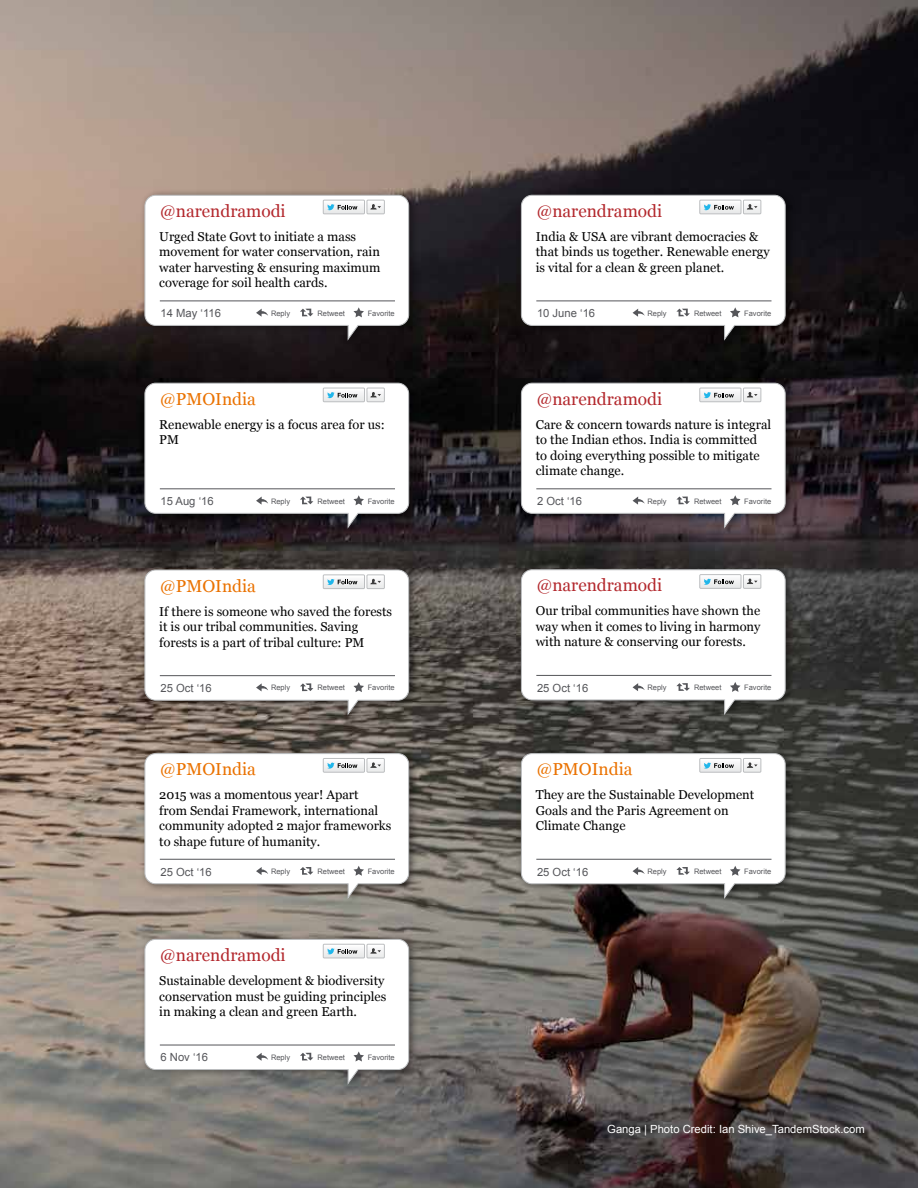
<style>
.page{position:relative;width:918px;height:1188px;background:#fff}
.page>*{position:absolute;margin:0;border:0;box-sizing:border-box;transform-origin:0 0}
.t1{font:17.25px "Georgia";color:#b3282d}
.t2{font:17.25px "Georgia";color:#ea7200}
.t3{font:12.9px/15.5px "Georgia";color:#000}
.t4{font:11.25px "Arial";color:#55565a}
.t5{font:11.25px "Arial";color:#fff}
.t6{font:7.5px "Arial";color:#55565a}
</style>
<div class="page">
<img style="left:0;top:0;width:918px;height:1188px">
<div style="left:140px;top:189px;width:279px;height:158px;background:#000;opacity:.48"></div>
<div style="left:140px;top:747px;width:279px;height:159px;background:#000;opacity:.48"></div>
<div style="left:140px;top:377px;width:279px;height:158px;background:#000;opacity:.48"></div>
<div style="left:140px;top:563px;width:279px;height:159px;background:#000;opacity:.48"></div>
<div style="left:516px;top:189px;width:280px;height:158px;background:#000;opacity:.48"></div>
<div style="left:516px;top:747px;width:280px;height:159px;background:#000;opacity:.48"></div>
<div style="left:516px;top:377px;width:280px;height:158px;background:#000;opacity:.48"></div>
<div style="left:516px;top:563px;width:280px;height:159px;background:#000;opacity:.48"></div>
<div style="left:140px;top:933px;width:279px;height:159px;background:#000;opacity:.48"></div>
<svg style="left:145px;top:195px;width:264px;height:145px"></svg>
<svg style="left:145px;top:753px;width:264px;height:146px"></svg>
<svg style="left:145px;top:383px;width:264px;height:145px"></svg>
<svg style="left:145px;top:570px;width:264px;height:145px"></svg>
<svg style="left:521px;top:195px;width:265px;height:145px"></svg>
<svg style="left:521px;top:753px;width:265px;height:146px"></svg>
<svg style="left:521px;top:383px;width:265px;height:145px"></svg>
<svg style="left:521px;top:569px;width:265px;height:146px"></svg>
<svg style="left:145px;top:939px;width:264px;height:145px"></svg>
<h1 class="t1" style="left:160px;top:198px;width:127px">@narendramodi</h1>
<h1 class="t1" style="left:536px;top:198px;width:127px">@narendramodi</h1>
<p class="t3" style="left:159px;top:228px;width:223px">Urged State Govt to initiate a mass movement for water conservation, rain water harvesting &amp; ensuring maximum coverage for soil health cards.</p>
<p class="t3" style="left:536px;top:228px;width:236px">India &amp; USA are vibrant democracies &amp; that binds us together. Renewable energy is vital for a clean &amp; green planet.</p>
<p class="t4" style="left:161px;top:306px;width:62px">14 May ‘116</p>
<p class="t6" style="left:271px;top:308px;width:21px">Reply</p>
<p class="t6" style="left:318px;top:308px;width:29px">Retweet</p>
<p class="t6" style="left:368px;top:308px;width:29px">Favorite</p>
<p class="t4" style="left:537px;top:306px;width:60px">10 June ‘16</p>
<p class="t6" style="left:648px;top:308px;width:21px">Reply</p>
<p class="t6" style="left:694px;top:308px;width:29px">Retweet</p>
<p class="t6" style="left:744px;top:308px;width:29px">Favorite</p>
<h1 class="t2" style="left:160px;top:386px;width:98px">@PMOIndia</h1>
<h1 class="t1" style="left:536px;top:386px;width:127px">@narendramodi</h1>
<p class="t3" style="left:159px;top:416px;width:227px">Renewable energy is a focus area for us:<br>PM</p>
<p class="t3" style="left:536px;top:416px;width:237px">Care &amp; concern towards nature is integral to the Indian ethos. India is committed to doing everything possible to mitigate climate change.</p>
<p class="t4" style="left:161px;top:494px;width:55px">15 Aug ‘16</p>
<p class="t6" style="left:271px;top:496px;width:21px">Reply</p>
<p class="t6" style="left:318px;top:496px;width:29px">Retweet</p>
<p class="t6" style="left:368px;top:496px;width:29px">Favorite</p>
<p class="t4" style="left:537px;top:494px;width:47px">2 Oct ‘16</p>
<p class="t6" style="left:648px;top:496px;width:21px">Reply</p>
<p class="t6" style="left:694px;top:496px;width:29px">Retweet</p>
<p class="t6" style="left:744px;top:496px;width:29px">Favorite</p>
<h1 class="t2" style="left:160px;top:573px;width:98px">@PMOIndia</h1>
<h1 class="t1" style="left:536px;top:573px;width:127px">@narendramodi</h1>
<p class="t3" style="left:159px;top:603px;width:234px">If there is someone who saved the forests it is our tribal communities. Saving forests is a part of tribal culture: PM</p>
<p class="t3" style="left:536px;top:603px;width:226px;text-align:justify">Our tribal communities have shown the way when it comes to living in harmony with nature &amp; conserving our forests.</p>
<p class="t4" style="left:161px;top:681px;width:53px">25 Oct ‘16</p>
<p class="t6" style="left:271px;top:683px;width:21px">Reply</p>
<p class="t6" style="left:318px;top:683px;width:29px">Retweet</p>
<p class="t6" style="left:368px;top:683px;width:29px">Favorite</p>
<p class="t4" style="left:537px;top:681px;width:53px">25 Oct ‘16</p>
<p class="t6" style="left:648px;top:683px;width:21px">Reply</p>
<p class="t6" style="left:694px;top:683px;width:29px">Retweet</p>
<p class="t6" style="left:744px;top:683px;width:29px">Favorite</p>
<h1 class="t2" style="left:160px;top:757px;width:98px">@PMOIndia</h1>
<h1 class="t2" style="left:536px;top:757px;width:98px">@PMOIndia</h1>
<p class="t3" style="left:159px;top:787px;width:234px">2015 was a momentous year! Apart<br>from Sendai Framework, international community adopted 2 major frameworks to shape future of humanity.</p>
<p class="t3" style="left:536px;top:787px;width:220px">They are the Sustainable Development<br>Goals and the Paris Agreement on<br>Climate Change</p>
<p class="t4" style="left:161px;top:864px;width:53px">25 Oct ‘16</p>
<p class="t6" style="left:271px;top:867px;width:21px">Reply</p>
<p class="t6" style="left:318px;top:867px;width:29px">Retweet</p>
<p class="t6" style="left:368px;top:867px;width:29px">Favorite</p>
<p class="t4" style="left:537px;top:864px;width:53px">25 Oct ‘16</p>
<p class="t6" style="left:648px;top:867px;width:21px">Reply</p>
<p class="t6" style="left:694px;top:867px;width:29px">Retweet</p>
<p class="t6" style="left:744px;top:867px;width:29px">Favorite</p>
<h1 class="t1" style="left:160px;top:942px;width:127px">@narendramodi</h1>
<p class="t3" style="left:159px;top:972px;width:228px">Sustainable development &amp; biodiversity conservation must be guiding principles in making a clean and green Earth.</p>
<p class="t4" style="left:161px;top:1050px;width:49px">6 Nov ‘16</p>
<p class="t6" style="left:271px;top:1052px;width:21px">Reply</p>
<p class="t6" style="left:318px;top:1052px;width:29px">Retweet</p>
<p class="t6" style="left:368px;top:1052px;width:29px">Favorite</p>
<p class="t5" style="left:607px;top:1122px;width:259px">Ganga | Photo Credit: Ian Shive_TandemStock.com</p>
</div>
